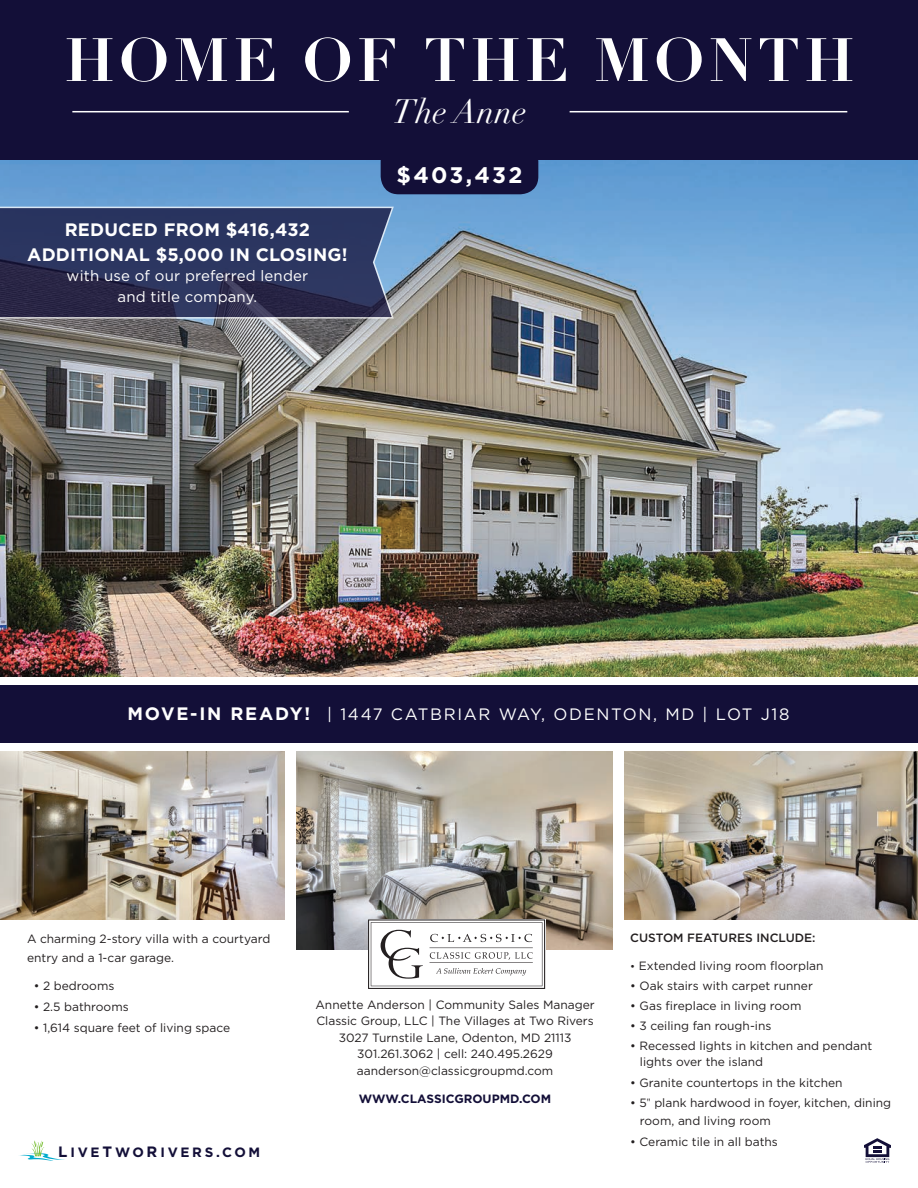
<style>
.page{position:relative;width:918px;height:1188px;background:#fff}
.page>*{position:absolute;margin:0;border:0;box-sizing:border-box;transform-origin:0 0}
.t1{font:700 60px "Didot";letter-spacing:.075em;color:#fff}
.t2{font:italic 33px "Didot";color:#fff}
.t3{font:700 22.5px "Gotham";letter-spacing:.1em;color:#fff}
.t4{font:700 18px/24.9px "Gotham";letter-spacing:.01em;color:#fff;text-align:center}
.t5{font:16.5px "Gotham";letter-spacing:.1em;color:#fff}
.t6{font:15px/21px "Gotham";letter-spacing:.01em;color:#fff;text-align:center}
.t7{font:700 13.5px "Gotham";letter-spacing:.2em;color:#130f38}
.t8{font:12px/16.5px "Gotham";color:#231f20}
.t9{font:500 12px "Gotham";color:#231f20}
.t10{font:700 12px "Gotham";color:#130f38}
.s1{font-weight:700;font-size:18px}
.s2{font-size:15px}
.s3{font-size:10.5px}
.s4{font-family:"Minion Pro"}
</style>
<div class="page">
<img style="left:1px;top:159px;width:917px;height:517px">
<div style="left:0;top:0;width:918px;height:159px;background:#130f38"></div>
<svg style="left:0;top:205px;width:395px;height:114px"></svg>
<div style="left:0;top:685px;width:918px;height:58px;background:#130f38"></div>
<hr style="left:72px;top:111px;width:277px;height:1px;background:#fff">
<hr style="left:570px;top:111px;width:277px;height:1px;background:#fff">
<div style="left:381px;top:144px;width:157px;height:50px;background:#130f38;border-radius:18px"></div>
<img style="left:0;top:751px;width:285px;height:168px">
<img style="left:297px;top:751px;width:316px;height:199px">
<img style="left:624px;top:751px;width:294px;height:168px">
<svg style="left:864px;top:1138px;width:27px;height:25px"></svg>
<svg style="left:19px;top:1140px;width:46px;height:21px"></svg>
<svg style="left:368px;top:919px;width:177px;height:70px"></svg>
<h1 class="t1" style="left:65px;top:22px;width:791px">HOME OF THE MONTH</h1>
<h2 class="t2" style="left:393px;top:91px;width:135px">The Anne</h2>
<h3 class="t4" style="left:27px;top:217px;width:322px">REDUCED FROM $416,432<br>ADDITIONAL $5,000 IN CLOSING!</h3>
<p class="t6" style="left:67px;top:264px;width:243px">with use of our preferred lender and title company.</p>
<h3 class="t3" style="left:397px;top:160px;width:127px">$403,432</h3>
<h3 class="t5" style="left:127px;top:703px;width:664px"><span class="s1">MOVE-IN READY!</span> | 1447 CATBRIAR WAY, ODENTON, MD | LOT J18</h3>
<p class="t8" style="left:27px;top:928px;width:245px;line-height:19.5px">A charming 2-story villa with a courtyard entry and a 1-car garage.</p>
<p class="t8" style="left:34px;top:977px;width:82px">• 2 bedrooms</p>
<p class="t8" style="left:34px;top:998px;width:96px">• 2.5 bathrooms</p>
<p class="t8" style="left:34px;top:1019px;width:198px">• 1,614 square feet of living space</p>
<p class="t7" style="left:58px;top:1143px;width:204px"><span class="s2">L</span>IVE<span class="s2">T</span>WO<span class="s2">R</span>IVERS.COM</p>
<p class="t8" style="left:315px;top:996px;width:281px;text-align:center">Annette Anderson | Community Sales Manager Classic Group, LLC | The Villages at Two Rivers 3027 Turnstile Lane, Odenton, MD 21113<br>301.261.3062 | cell: 240.495.2629 aanderson@classicgroupmd.com</p>
<p class="t10" style="left:359px;top:1091px;width:194px">WWW.CLASSICGROUPMD.COM</p>
<p class="t9" style="left:630px;top:930px;width:187px">CUSTOM FEATURES INCLUDE:</p>
<p class="t8" style="left:630px;top:957px;width:195px"><span class="s3">•</span> Extended living room floorplan</p>
<p class="t8" style="left:630px;top:977px;width:184px">• Oak stairs with carpet runner</p>
<p class="t8" style="left:630px;top:997px;width:173px">• Gas fireplace in living room</p>
<p class="t8" style="left:630px;top:1017px;width:143px">• 3 ceiling fan rough-ins</p>
<p class="t8" style="left:640px;top:1037px;width:234px;text-indent:-10px">• Recessed lights in kitchen and pendant lights over the island</p>
<p class="t8" style="left:630px;top:1074px;width:214px">• Granite countertops in the kitchen</p>
<p class="t8" style="left:640px;top:1093px;width:253px;line-height:18px;text-indent:-10px">• 5<span class="s4">"</span> plank hardwood in foyer, kitchen, dining room, and living room</p>
<p class="t8" style="left:630px;top:1133px;width:149px">• Ceramic tile in all baths</p>
</div>
